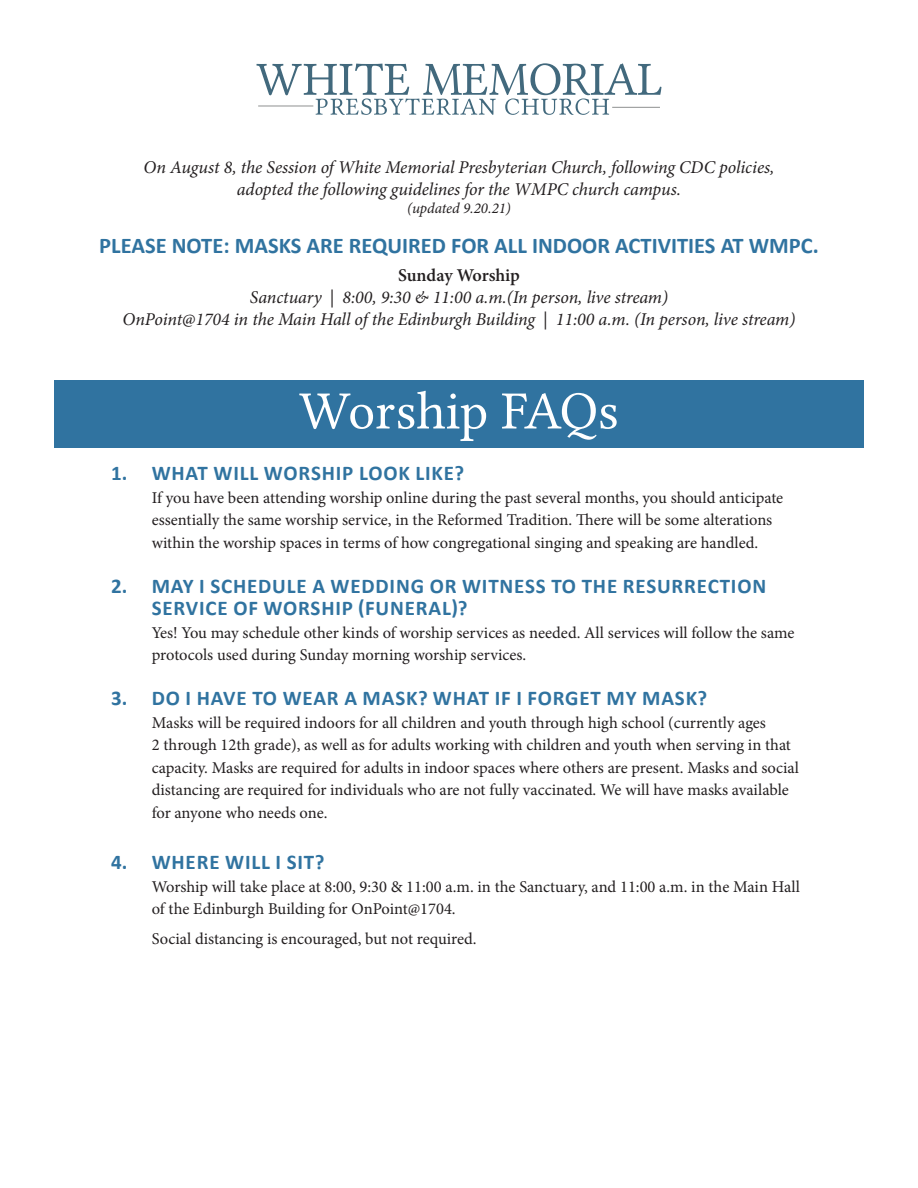
<style>
.page{position:relative;width:918px;height:1188px;background:#fff}
.page>*{position:absolute;margin:0;border:0;box-sizing:border-box;transform-origin:0 0}
.t1{font:54px "Lin Libertine";color:#fff}
.t2{font:700 22.5px "Calibri";color:#3073a0}
.t3{font:700 21px/22.5px "Calibri";letter-spacing:.04em;color:#3073a0}
.t4{font:italic 18px "Minion Pro";letter-spacing:-.01em;color:#231f20}
.t5{font:600 18px "Minion Pro";letter-spacing:-.005em;color:#231f20}
.t6{font:16.5px/22.5px "Minion Pro";color:#231f20}
.t7{font:italic 15px "Minion Pro";letter-spacing:-.005em;color:#231f20}
</style>
<div class="page">
<svg style="left:257px;top:63px;width:405px;height:52px"></svg>
<hr style="left:258px;top:106px;width:55px;height:1px;background:#8e9190">
<hr style="left:612px;top:107px;width:48px;height:1px;background:#8e9190">
<div style="left:54px;top:380px;width:810px;height:68px;background:#3073a0"></div>
<p class="t4" style="left:144px;top:155px;width:632px">On August 8, the Session of White Memorial Presbyterian Church, following CDC policies,</p>
<p class="t4" style="left:237px;top:176px;width:446px">adopted the following guidelines for the WMPC church campus.</p>
<p class="t7" style="left:407px;top:197px;width:105px">(updated 9.20.21)</p>
<p class="t2" style="left:99px;top:231px;width:721px">PLEASE NOTE: MASKS ARE REQUIRED FOR ALL INDOOR ACTIVITIES AT WMPC.</p>
<p class="t5" style="left:398px;top:263px;width:123px">Sunday Worship</p>
<p class="t4" style="left:250px;top:285px;width:420px">Sanctuary | 8:00, 9:30 &amp; 11:00 a.m.(In person, live stream)</p>
<p class="t4" style="left:123px;top:307px;width:674px">OnPoint@1704 in the Main Hall of the Edinburgh Building | 11:00 a.m. (In person, live stream)</p>
<p class="t1" style="left:299px;top:380px;width:321px">Worship FAQs</p>
<p class="t3" style="left:111px;top:462px;width:355px">1. WHAT WILL WORSHIP LOOK LIKE?</p>
<p class="t6" style="left:152px;top:486px;width:633px">If you have been attending worship online during the past several months, you should anticipate essentially the same worship service, in the Reformed Tradition. There will be some alterations within the worship spaces in terms of how congregational singing and speaking are handled.</p>
<p class="t3" style="left:152px;top:574px;width:616px;text-indent:-41px">2. MAY I SCHEDULE A WEDDING OR WITNESS TO THE RESURRECTION<br>SERVICE OF WORSHIP (FUNERAL)?</p>
<p class="t6" style="left:152px;top:621px;width:644px">Yes! You may schedule other kinds of worship services as needed. All services will follow the same protocols used during Sunday morning worship services.</p>
<p class="t3" style="left:111px;top:687px;width:598px">3. DO I HAVE TO WEAR A MASK? WHAT IF I FORGET MY MASK?</p>
<p class="t6" style="left:152px;top:711px;width:649px">Masks will be required indoors for all children and youth through high school (currently ages<br>2 through 12th grade), as well as for adults working with children and youth when serving in that capacity. Masks are required for adults in indoor spaces where others are present. Masks and social distancing are required for individuals who are not fully vaccinated. We will have masks available for anyone who needs one.</p>
<p class="t3" style="left:111px;top:851px;width:215px">4. WHERE WILL I SIT?</p>
<p class="t6" style="left:152px;top:875px;width:650px">Worship will take place at 8:00, 9:30 &amp; 11:00 a.m. in the Sanctuary, and 11:00 a.m. in the Main Hall of the Edinburgh Building for OnPoint@1704.</p>
<p class="t6" style="left:152px;top:927px;width:326px">Social distancing is encouraged, but not required.</p>
</div>
